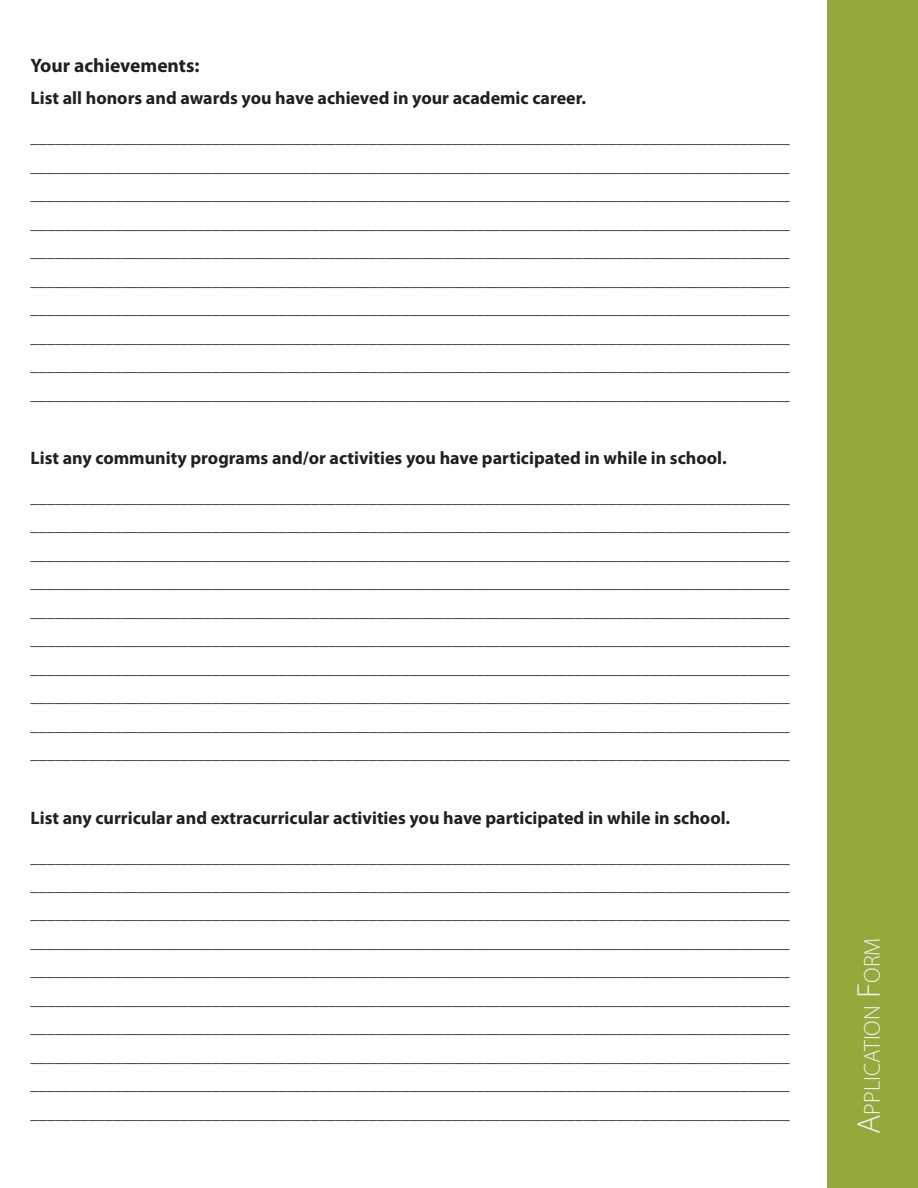
<style>
.page{position:relative;width:918px;height:1188px;background:#fff}
.page>*{position:absolute;margin:0;border:0;box-sizing:border-box;transform-origin:0 0}
.t1{font:300 23.1px "Myriad Pro";color:#eff2f3}
.t2{font:700 19.5px "Myriad Pro";color:#231f20}
.t3{font:700 18px "Myriad Pro";color:#231f20}
.t4{font:700 16.5px/28.5px "Myriad Pro";color:#231f20;text-align:justify}
.s1{font-size:33px}
</style>
<div class="page">
<div style="left:827px;top:0;width:91px;height:1188px;background:#94a93b"></div>
<p class="t2" style="left:31px;top:53px;width:171px">Your achievements:</p>
<p class="t3" style="left:31px;top:86px;width:557px">List all honors and awards you have achieved in your academic career.</p>
<p class="t4" style="left:31px;top:123px;width:761px">____________________________________________________________________________________________ ____________________________________________________________________________________________ ____________________________________________________________________________________________ ____________________________________________________________________________________________ ____________________________________________________________________________________________ ____________________________________________________________________________________________ ____________________________________________________________________________________________ ____________________________________________________________________________________________ ____________________________________________________________________________________________ ____________________________________________________________________________________________</p>
<p class="t3" style="left:31px;top:446px;width:698px">List any community programs and/or activities you have participated in while in school.</p>
<p class="t4" style="left:31px;top:482px;width:761px">____________________________________________________________________________________________ ____________________________________________________________________________________________ ____________________________________________________________________________________________ ____________________________________________________________________________________________ ____________________________________________________________________________________________ ____________________________________________________________________________________________ ____________________________________________________________________________________________ ____________________________________________________________________________________________ ____________________________________________________________________________________________ ____________________________________________________________________________________________</p>
<p class="t3" style="left:31px;top:806px;width:701px">List any curricular and extracurricular activities you have participated in while in school.</p>
<p class="t4" style="left:31px;top:842px;width:761px">____________________________________________________________________________________________ ____________________________________________________________________________________________ ____________________________________________________________________________________________ ____________________________________________________________________________________________ ____________________________________________________________________________________________ ____________________________________________________________________________________________ ____________________________________________________________________________________________ ____________________________________________________________________________________________ ____________________________________________________________________________________________ ____________________________________________________________________________________________</p>
<p class="t1" style="left:858px;top:1134px;width:198px;rotate:-90deg"><span class="s1">A</span>pplication <span class="s1">F</span>orm</p>
</div>
